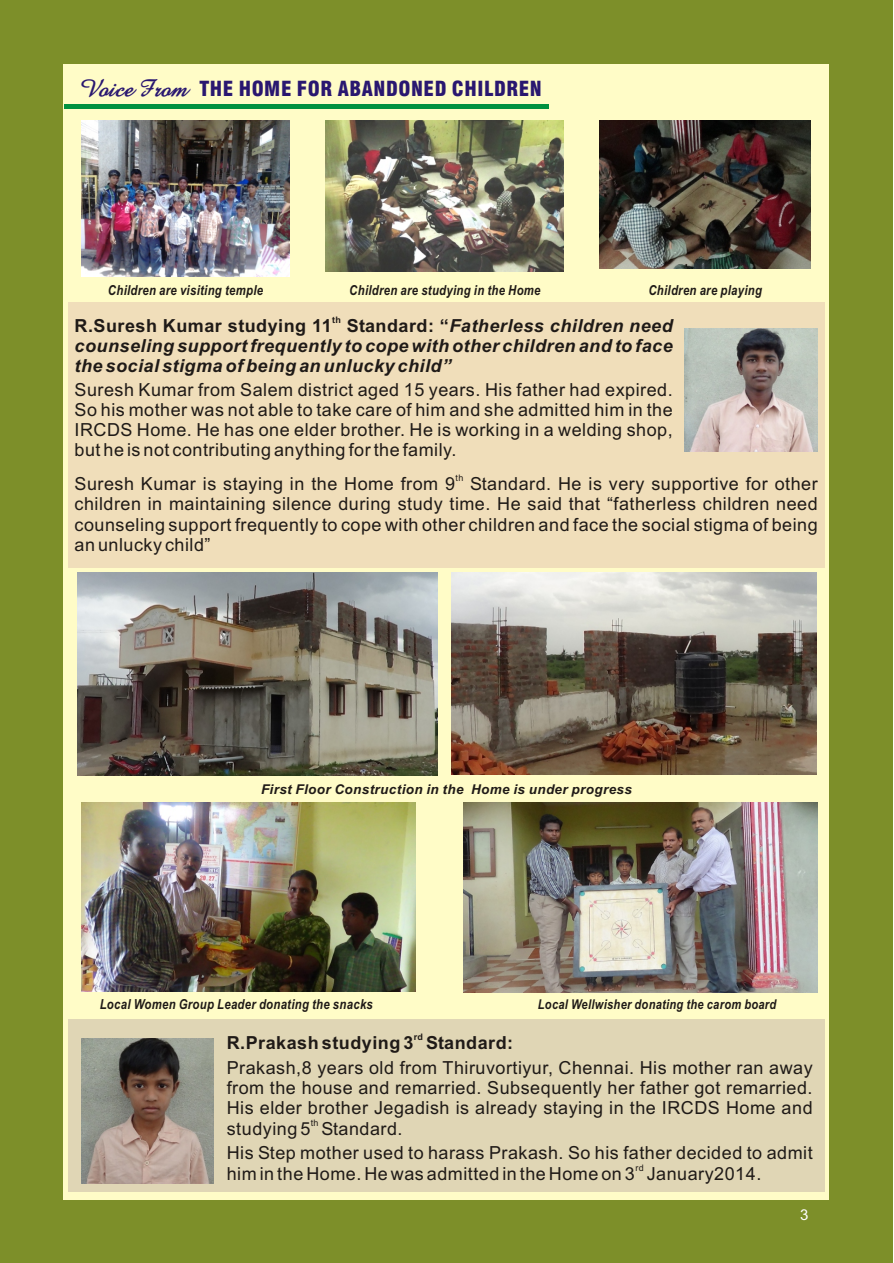
<style>
.page{position:relative;width:894px;height:1263px;background:#fff}
.page>*{position:absolute;margin:0;border:0;box-sizing:border-box;transform-origin:0 0}
.t1{font:20.25px "Swis 721 Blk Cn BT";letter-spacing:.025em;color:#291770}
.t2{font:18px/20.1px "Arial";letter-spacing:.03em;color:#1f1a17;text-align:justify}
.t3{font:italic 700 18px/20.1px "Arial";letter-spacing:.03em;color:#1f1a17;text-align:justify}
.t4{font:700 18px "Arial";letter-spacing:.03em;color:#1f1a17}
.t5{font:15px "Arial";color:#fff}
.t6{font:italic 700 13.8px "Arial Narrow";letter-spacing:.025em;color:#1f1a17}
.t7{font:italic 700 13.5px "Arial";letter-spacing:.03em;color:#1f1a17}
.t8{font:italic 700 13.5px "Arial Narrow";letter-spacing:.025em;color:#1f1a17}
.t9{font:9px "Arial";color:#1f1a17}
.t10{font:700 9px "Arial";color:#1f1a17}
.s1{font-family:"Amaze";font-weight:700;font-style:italic;font-size:24px}
.s2{font-style:normal}
</style>
<div class="page">
<div style="left:0;top:0;width:893px;height:1263px;background:#7d8f29"></div>
<div style="left:64px;top:64px;width:765px;height:1135px;background:#fffcc7"></div>
<hr style="left:64px;top:104px;width:484px;height:4px;background:#009140">
<div style="left:68px;top:303px;width:757px;height:265px;background:#f0deba"></div>
<img style="left:81px;top:120px;width:209px;height:156px">
<img style="left:325px;top:120px;width:238px;height:151px">
<img style="left:600px;top:120px;width:211px;height:149px">
<img style="left:684px;top:329px;width:133px;height:123px">
<div style="left:68px;top:1020px;width:757px;height:172px;background:#e0d6b5"></div>
<img style="left:81px;top:1038px;width:132px;height:146px">
<img style="left:452px;top:573px;width:364px;height:201px">
<img style="left:463px;top:803px;width:355px;height:190px">
<img style="left:77px;top:573px;width:360px;height:202px">
<img style="left:81px;top:803px;width:335px;height:189px">
<p class="t1" style="left:79px;top:80px;width:464px"><span class="s1">Voice From</span> THE HOME FOR ABANDONED CHILDREN</p>
<p class="t6" style="left:108px;top:285px;width:157px">Children are visiting temple</p>
<p class="t6" style="left:349px;top:285px;width:193px">Children are studying in the Home</p>
<p class="t6" style="left:648px;top:285px;width:115px">Children are playing</p>
<p class="t10" style="left:332px;top:316px;width:10px">th</p>
<p class="t3" style="left:75px;top:317px;width:600px"><span class="s2">R.Suresh Kumar studying 11 Standard: “</span>Fatherless children need counseling support frequently to cope with other children and to face the social stigma of being an unlucky child”</p>
<p class="t2" style="left:75px;top:381px;width:600px">Suresh Kumar from Salem district aged 15 years. His father had expired.<br>So his mother was not able to take care of him and she admitted him in the IRCDS Home. He has one elder brother. He is working in a welding shop, but he is not contributing anything for the family.</p>
<p class="t9" style="left:456px;top:475px;width:9px">th</p>
<p class="t2" style="left:75px;top:476px;width:745px">Suresh Kumar is staying in the Home from 9 Standard. He is very supportive for other children in maintaining silence during study time. He said that “fatherless children need counseling support frequently to cope with other children and face the social stigma of being an unlucky child”</p>
<p class="t7" style="left:261px;top:784px;width:372px">First Floor Construction in the Home is under progress</p>
<p class="t6" style="left:100px;top:999px;width:275px">Local Women Group Leader donating the snacks</p>
<p class="t8" style="left:538px;top:1000px;width:240px">Local Wellwisher donating the carom board</p>
<p class="t10" style="left:414px;top:1034px;width:11px">rd</p>
<p class="t4" style="left:227px;top:1036px;width:288px">R.Prakash studying 3 Standard:</p>
<p class="t2" style="left:227px;top:1059px;width:587px">Prakash,8 years old from Thiruvortiyur, Chennai. His mother ran away from the house and remarried. Subsequently her father got remarried.<br>His elder brother Jegadish is already staying in the IRCDS Home and</p>
<p class="t9" style="left:311px;top:1119px;width:9px">th</p>
<p class="t2" style="left:227px;top:1118px;width:587px;line-height:24.2px">studying 5 Standard.<br>His Step mother used to harass Prakash. So his father decided to admit</p>
<p class="t9" style="left:636px;top:1164px;width:10px">rd</p>
<p class="t2" style="left:227px;top:1165px;width:536px">him in the Home. He was admitted in the Home on 3 January2014.</p>
<p class="t5" style="left:800px;top:1210px;width:10px">3</p>
</div>
